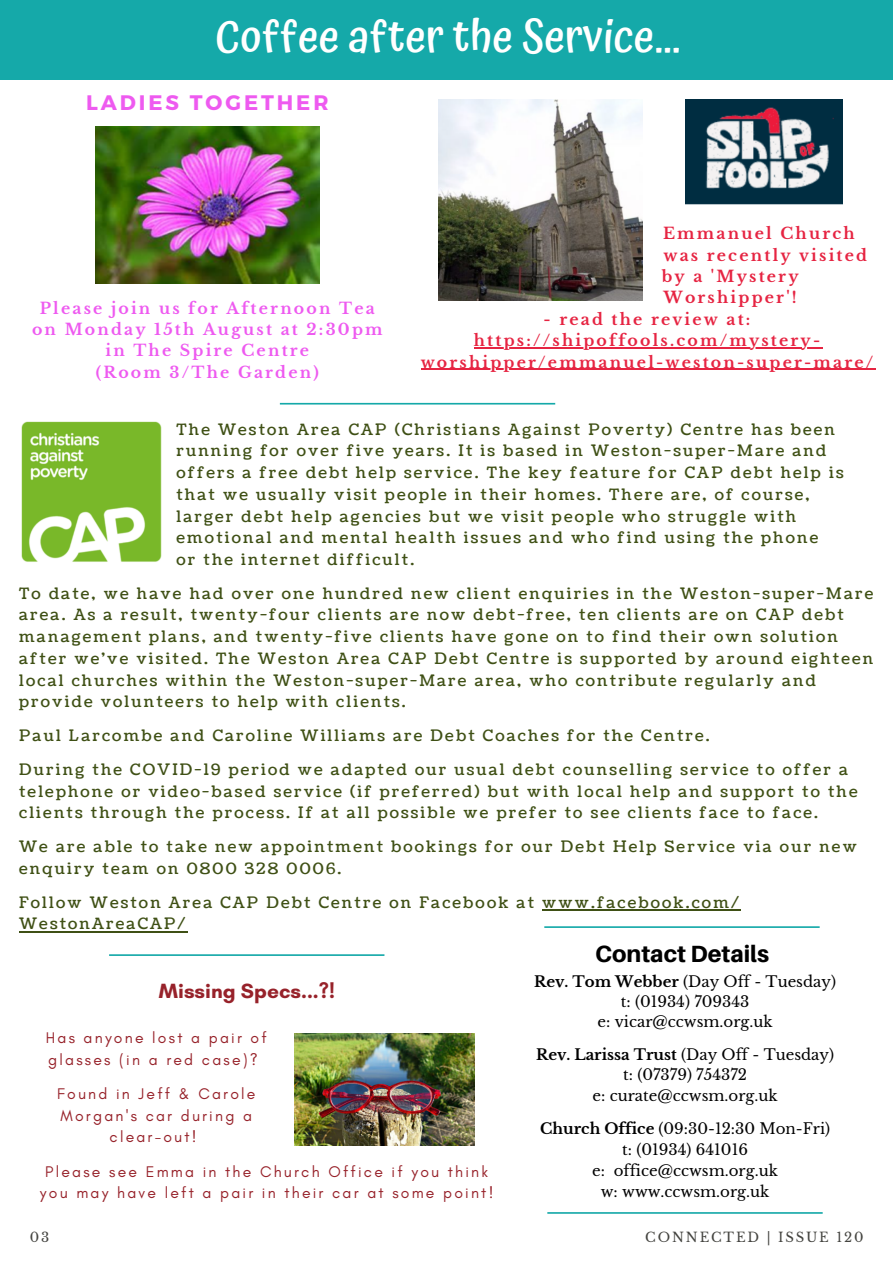
<style>
.page{position:relative;width:893px;height:1264px;background:#fff}
.page>*{position:absolute;margin:0;border:0;box-sizing:border-box;transform-origin:0 0}
.t1{font:500 45px "Atma";color:#fff}
.t2{font:800 23.4px "Aileron";color:#000}
.t3{font:700 21px "Glacial Indifference";color:#97222a}
.t4{font:700 21px "Montserrat";letter-spacing:.14em;color:#ee5af0}
.t5{font:15.75px/21.8px "Coustard";letter-spacing:.14em;color:#3f5015}
.t6{font:15.75px/21.8px "Glacial Indifference";letter-spacing:.14em;color:#97222a;text-align:center}
.t7{font:700 15.75px/21.3px "Libre Baskerville";letter-spacing:.14em;color:#e62442}
.t8{font:700 15.75px/21.3px "Libre Baskerville";letter-spacing:.14em;color:#ee5af0;text-align:center}
.t9{font:15px/21px "Libre Baskerville";color:#000;text-align:center}
.t10{font:13.2px "Libre Baskerville";letter-spacing:.14em;color:#444440}
.s1{font-weight:700}
</style>
<div class="page">
<div style="left:0;top:0;width:892px;height:79px;background:#15a9a9"></div>
<img style="left:95px;top:127px;width:225px;height:156px">
<svg style="left:547px;top:1212px;width:275px;height:1px"></svg>
<svg style="left:544px;top:926px;width:275px;height:1px"></svg>
<hr style="left:542px;top:909px;width:199px;height:1px;background:#3f5015">
<hr style="left:19px;top:930px;width:169px;height:2px;background:#3f5015">
<img style="left:21px;top:421px;width:141px;height:141px">
<img style="left:685px;top:99px;width:157px;height:106px">
<img style="left:438px;top:100px;width:204px;height:200px">
<svg style="left:280px;top:403px;width:275px;height:1px"></svg>
<svg style="left:109px;top:954px;width:275px;height:1px"></svg>
<img style="left:295px;top:1033px;width:180px;height:112px">
<hr style="left:474px;top:347px;width:348px;height:1px;background:#e62442">
<hr style="left:420px;top:368px;width:455px;height:2px;background:#e62442">
<h1 class="t1" style="left:215px;top:10px;width:466px">Coffee after the Service...</h1>
<h3 class="t4" style="left:86px;top:88px;width:244px">LADIES TOGETHER</h3>
<p class="t8" style="left:32px;top:297px;width:352px">Please join us for Afternoon Tea on Monday 15th August at 2:30pm in The Spire Centre<br>(Room 3/The Garden)</p>
<p class="t7" style="left:661px;top:223px;width:207px">Emmanuel Church was recently visited by a 'Mystery<br>Worshipper'!</p>
<p class="t7" style="left:420px;top:308px;width:454px;text-align:center">- read the review at: https://shipoffools.com/mystery&shy;worshipper/emmanuel-weston-super-mare/</p>
<p class="t5" style="left:176px;top:418px;width:668px">The Weston Area CAP (Christians Against Poverty) Centre has been running for over five years. It is based in Weston-super-Mare and offers a free debt help service. The key feature for CAP debt help is that we usually visit people in their homes. There are, of course, larger debt help agencies but we visit people who struggle with emotional and mental health issues and who find using the phone<br>or the internet difficult.</p>
<p class="t5" style="left:19px;top:583px;width:855px">To date, we have had over one hundred new client enquiries in the Weston-super-Mare area. As a result, twenty-four clients are now debt-free, ten clients are on CAP debt management plans, and twenty-five clients have gone on to find their own solution after we've visited. The Weston Area CAP Debt Centre is supported by around eighteen local churches within the Weston-super-Mare area, who contribute regularly and provide volunteers to help with clients.</p>
<p class="t5" style="left:19px;top:719px;width:830px;line-height:33.8px">Paul Larcombe and Caroline Williams are Debt Coaches for the Centre.<br>During the COVID-19 period we adapted our usual debt counselling service to offer a</p>
<p class="t5" style="left:19px;top:780px;width:839px">telephone or video-based service (if preferred) but with local help and support to the clients through the process. If at all possible we prefer to see clients face to face.</p>
<p class="t5" style="left:19px;top:836px;width:839px">We are able to take new appointment bookings for our Debt Help Service via our new enquiry team on 0800 328 0006.</p>
<p class="t5" style="left:19px;top:891px;width:721px">Follow Weston Area CAP Debt Centre on Facebook at www.facebook.com/<br>WestonAreaCAP/</p>
<h3 class="t3" style="left:159px;top:977px;width:177px">Missing Specs...?!</h3>
<p class="t6" style="left:46px;top:1027px;width:222px;text-align:left">Has anyone lost a pair of glasses (in a red case)?</p>
<p class="t6" style="left:57px;top:1082px;width:200px">Found in Jeff &amp; Carole<br>Morgan's car during a clear-out!</p>
<p class="t6" style="left:40px;top:1160px;width:455px;line-height:21.3px">Please see Emma in the Church Office if you think you may have left a pair in their car at some point!</p>
<h2 class="t2" style="left:595px;top:939px;width:175px">Contact Details</h2>
<p class="t9" style="left:534px;top:971px;width:303px;line-height:20.2px"><span class="s1">Rev. Tom Webber</span> (Day Off - Tuesday) t: (01934) 709343<br>e: vicar@ccwsm.org.uk</p>
<p class="t9" style="left:536px;top:1044px;width:299px;line-height:20.5px"><span class="s1">Rev. Larissa Trust</span> (Day Off - Tuesday) t: (07379) 754372<br>e: curate@ccwsm.org.uk</p>
<p class="t9" style="left:540px;top:1118px;width:291px"><span class="s1">Church Office</span> (09:30-12:30 Mon-Fri) t: (01934) 641016<br>e: office@ccwsm.org.uk<br>w: www.ccwsm.org.uk</p>
<p class="t10" style="left:30px;top:1229px;width:21px">03</p>
<p class="t10" style="left:645px;top:1229px;width:220px">CONNECTED | ISSUE 120</p>
</div>
